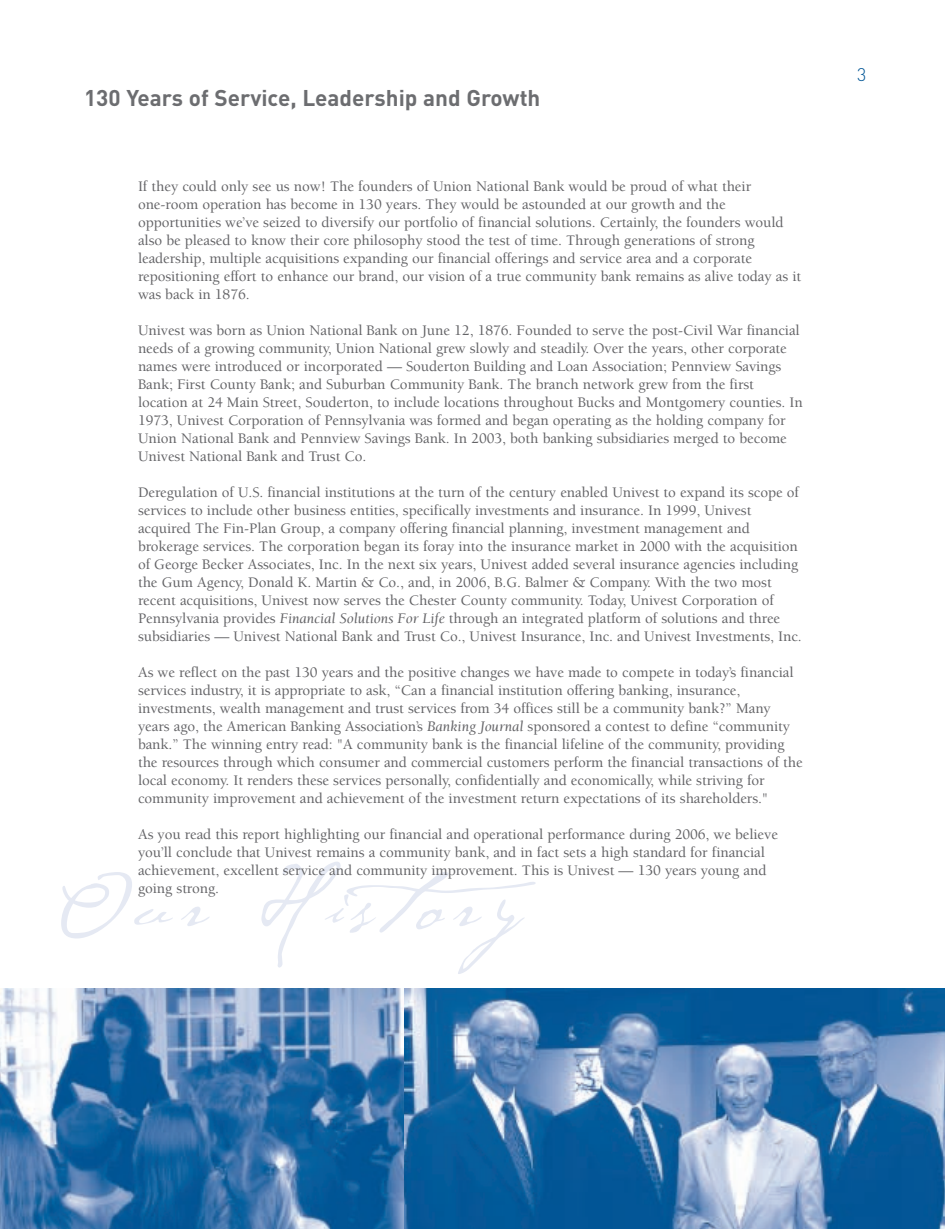
<style>
.page{position:relative;width:945px;height:1229px;background:#fff}
.page>*{position:absolute;margin:0;border:0;box-sizing:border-box;transform-origin:0 0}
.t1{font:90px "P22 Cezanne";letter-spacing:.12em;color:#e5e9f3}
.t2{font:700 22.5px "DIN";color:#6c6d70}
.t3{font:300 18px "DIN";color:#005595}
.t4{font:500 15px/18px "Berkeley";letter-spacing:-.005em;color:#636366}
.s1{font-weight:400;font-style:italic}
</style>
<div class="page">
<img style="left:404px;top:988px;width:541px;height:240px">
<img style="left:0;top:988px;width:404px;height:240px">
<h2 class="t2" style="left:84px;top:90px;width:458px">130 Years of Service, Leadership and Growth</h2>
<p class="t4" style="left:138px;top:178px;width:665px">If they could only see us now! The founders of Union National Bank would be proud of what their one-room operation has become in 130 years. They would be astounded at our growth and the opportunities we’ve seized to diversify our portfolio of financial solutions. Certainly, the founders would also be pleased to know their core philosophy stood the test of time. Through generations of strong leadership, multiple acquisitions expanding our financial offerings and service area and a corporate repositioning effort to enhance our brand, our vision of a true community bank remains as alive today as it was back in 1876.</p>
<p class="t4" style="left:138px;top:322px;width:666px">Univest was born as Union National Bank on June 12, 1876. Founded to serve the post-Civil War financial needs of a growing community, Union National grew slowly and steadily. Over the years, other corporate names were introduced or incorporated — Souderton Building and Loan Association; Pennview Savings Bank; First County Bank; and Suburban Community Bank. The branch network grew from the first location at 24 Main Street, Souderton, to include locations throughout Bucks and Montgomery counties. In 1973, Univest Corporation of Pennsylvania was formed and began operating as the holding company for Union National Bank and Pennview Savings Bank. In 2003, both banking subsidiaries merged to become Univest National Bank and Trust Co.</p>
<p class="t4" style="left:138px;top:484px;width:665px">Deregulation of U.S. financial institutions at the turn of the century enabled Univest to expand its scope of services to include other business entities, specifically investments and insurance. In 1999, Univest acquired The Fin-Plan Group, a company offering financial planning, investment management and brokerage services. The corporation began its foray into the insurance market in 2000 with the acquisition of George Becker Associates, Inc. In the next six years, Univest added several insurance agencies including the Gum Agency, Donald K. Martin &amp; Co., and, in 2006, B.G. Balmer &amp; Company. With the two most recent acquisitions, Univest now serves the Chester County community. Today, Univest Corporation of Pennsylvania provides <span class="s1">Financial Solutions For Life</span> through an integrated platform of solutions and three subsidiaries — Univest National Bank and Trust Co., Univest Insurance, Inc. and Univest Investments, Inc.</p>
<p class="t4" style="left:138px;top:664px;width:666px">As we reflect on the past 130 years and the positive changes we have made to compete in today’s financial services industry, it is appropriate to ask, “Can a financial institution offering banking, insurance, investments, wealth management and trust services from 34 offices still be a community bank?” Many years ago, the American Banking Association’s <span class="s1">Banking Journal</span> sponsored a contest to define “community bank.” The winning entry read: "A community bank is the financial lifeline of the community, providing the resources through which consumer and commercial customers perform the financial transactions of the local economy. It renders these services personally, confidentially and economically, while striving for community improvement and achievement of the investment return expectations of its shareholders."</p>
<p class="t4" style="left:138px;top:826px;width:642px">As you read this report highlighting our financial and operational performance during 2006, we believe you’ll conclude that Univest remains a community bank, and in fact sets a high standard for financial achievement, excellent service and community improvement. This is Univest — 130 years young and going strong.</p>
<h1 class="t1" style="left:55px;top:839px;width:521px">Our History</h1>
<p class="t3" style="left:857px;top:69px;width:11px">3</p>
</div>
